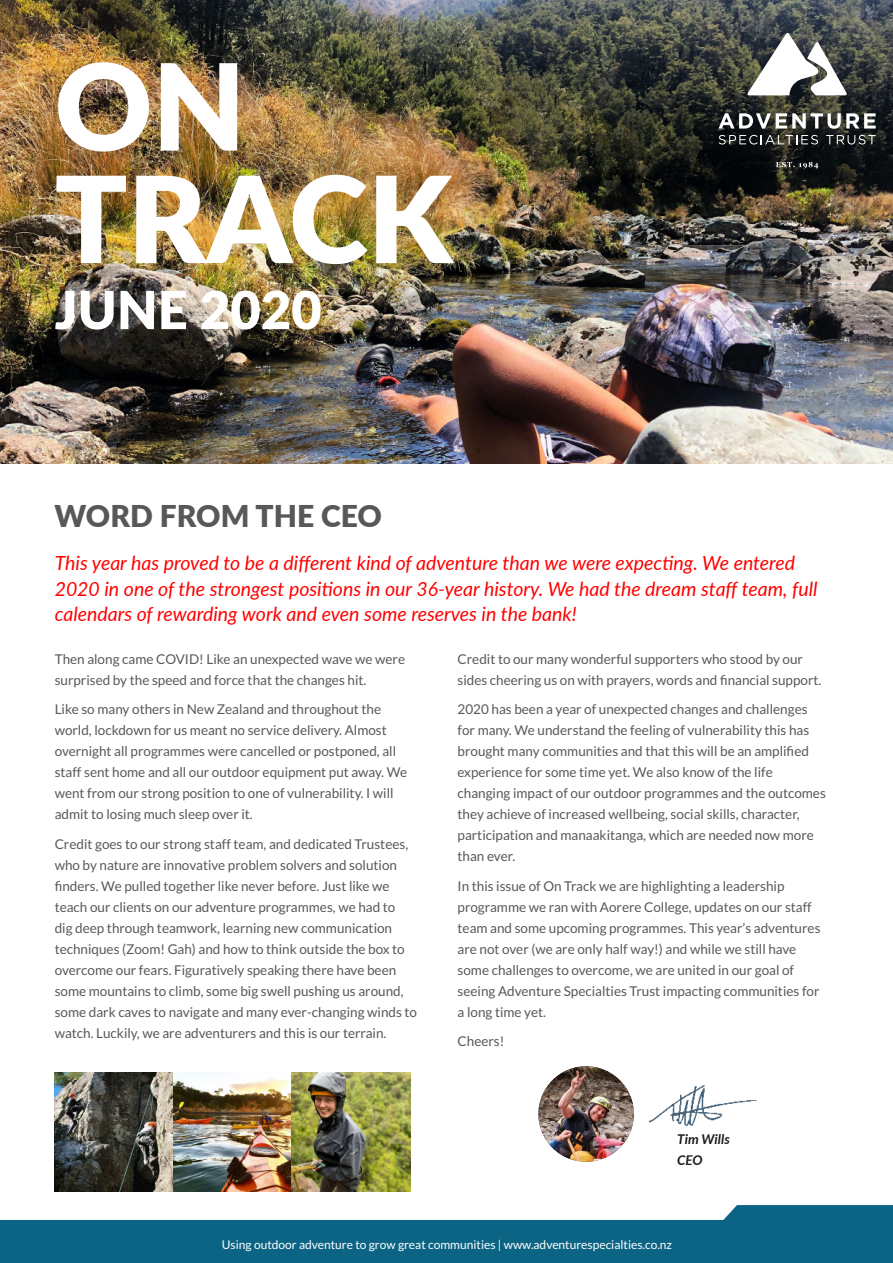
<style>
.page{position:relative;width:893px;height:1263px;background:#fff}
.page>*{position:absolute;margin:0;border:0;box-sizing:border-box;transform-origin:0 0}
.t1{font:900 120px/112.5px "Lato";color:#fff}
.t2{font:900 52.5px "Lato";color:#fff}
.t3{font:900 30px "Lato";color:#57585a}
.t4{font:italic 19.5px/25.5px "Lato";color:#f00}
.t5{font:13.5px/21px "Lato Regular Macron";color:#57585a}
.t6{font:italic 700 13.5px/20.5px "Lato";color:#1b1d1f}
.t7{font:12px "Lato Regular Macron";color:#fff}
</style>
<div class="page">
<img style="left:648px;top:1085px;width:109px;height:42px">
<img style="left:0;top:0;width:893px;height:463px">
<img style="left:538px;top:1066px;width:96px;height:96px;border-radius:48px">
<svg style="left:718px;top:113px;width:158px;height:16px"></svg>
<svg style="left:719px;top:135px;width:99px;height:10px"></svg>
<svg style="left:826px;top:135px;width:49px;height:9px"></svg>
<svg style="left:747px;top:33px;width:100px;height:62px"></svg>
<svg style="left:776px;top:162px;width:42px;height:6px"></svg>
<svg style="left:0;top:1205px;width:893px;height:58px;fill:#0c6484"></svg>
<img style="left:55px;top:1072px;width:356px;height:119px">
<h1 class="t1" style="left:55px;top:61px;width:399px">ON<br>TRACK</h1>
<h2 class="t2" style="left:55px;top:290px;width:268px">JUNE 2020</h2>
<h3 class="t3" style="left:55px;top:505px;width:329px">WORD FROM THE CEO</h3>
<p class="t4" style="left:55px;top:550px;width:764px">This year has proved to be a different kind of adventure than we were expecting. We entered<br>2020 in one of the strongest positions in our 36-year history. We had the dream staff team, full calendars of rewarding work and even some reserves in the bank!</p>
<p class="t5" style="left:55px;top:648px;width:352px">Then along came COVID! Like an unexpected wave we were surprised by the speed and force that the changes hit.</p>
<p class="t5" style="left:55px;top:698px;width:354px">Like so many others in New Zealand and throughout the world, lockdown for us meant no service delivery. Almost overnight all programmes were cancelled or postponed, all staff sent home and all our outdoor equipment put away. We went from our strong position to one of vulnerability. I will admit to losing much sleep over it.</p>
<p class="t5" style="left:55px;top:834px;width:364px">Credit goes to our strong staff team, and dedicated Trustees, who by nature are innovative problem solvers and solution finders. We pulled together like never before. Just like we teach our clients on our adventure programmes, we had to<br>dig deep through teamwork, learning new communication techniques (Zoom! Gah) and how to think outside the box to overcome our fears. Figuratively speaking there have been some mountains to climb, some big swell pushing us around, some dark caves to navigate and many ever-changing winds to watch. Luckily, we are adventurers and this is our terrain.</p>
<p class="t5" style="left:458px;top:649px;width:365px">Credit to our many wonderful supporters who stood by our sides cheering us on with prayers, words and financial support.</p>
<p class="t5" style="left:458px;top:700px;width:370px">2020 has been a year of unexpected changes and challenges for many. We understand the feeling of vulnerability this has brought many communities and that this will be an amplified experience for some time yet. We also know of the life changing impact of our outdoor programmes and the outcomes they achieve of increased wellbeing, social skills, character, participation and manaakitanga, which are needed now more than ever.</p>
<p class="t5" style="left:458px;top:875px;width:364px">In this issue of On Track we are highlighting a leadership programme we ran with Aorere College, updates on our staff team and some upcoming programmes. This year’s adventures are not over (we are only half way!) and while we still have some challenges to overcome, we are united in our goal of seeing Adventure Specialties Trust impacting communities for a long time yet.</p>
<p class="t5" style="left:458px;top:1030px;width:48px">Cheers!</p>
<p class="t6" style="left:677px;top:1129px;width:54px">Tim Wills<br>CEO</p>
<p class="t7" style="left:222px;top:1237px;width:452px">Using outdoor adventure to grow great communities | www.adventurespecialties.co.nz</p>
</div>
